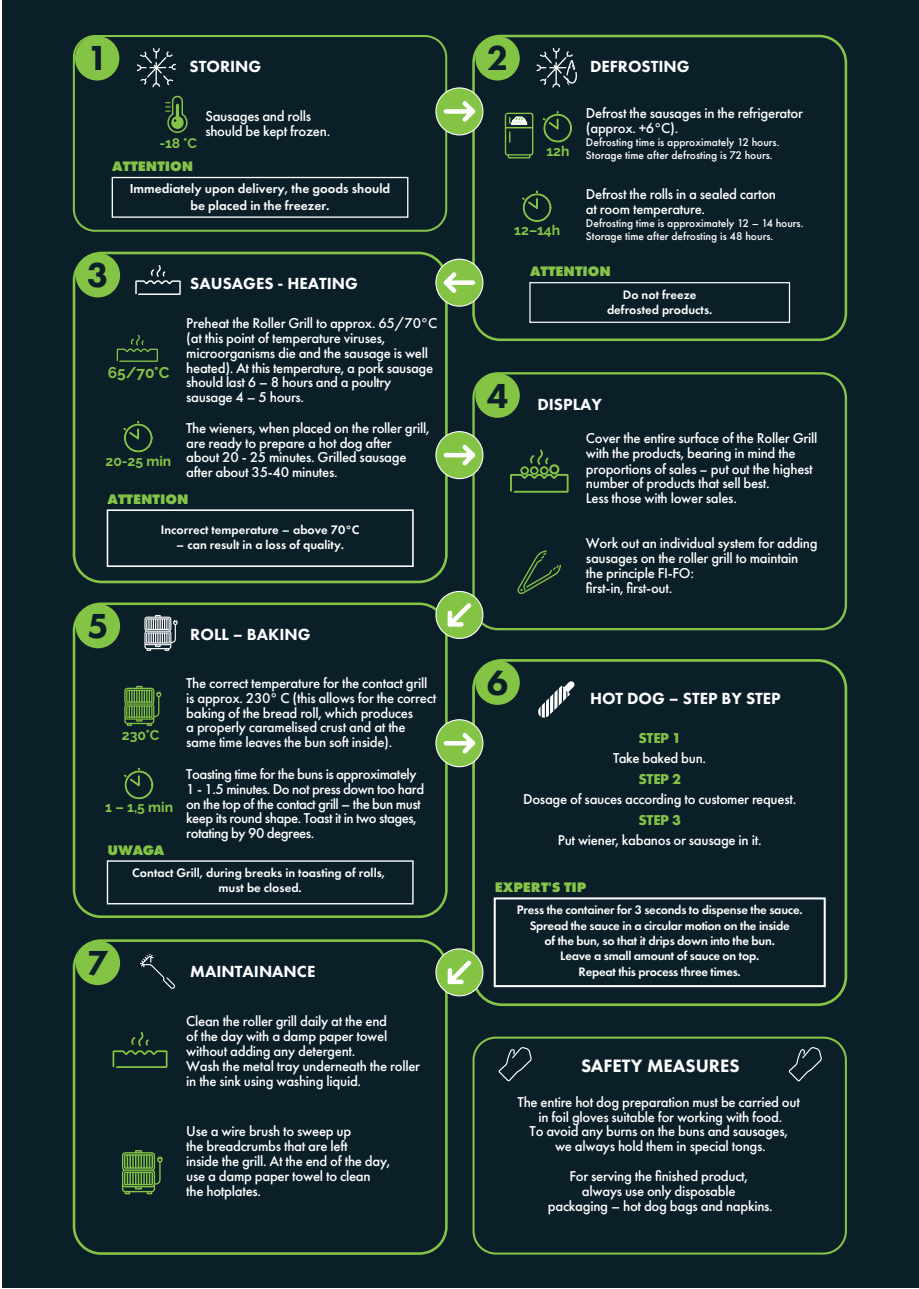
<style>
.page{position:relative;width:919px;height:1289px;background:#fff}
.page>*{position:absolute;margin:0;border:0;box-sizing:border-box;transform-origin:0 0}
.t1{font:800 36px "Futura PT";color:#0b1f29}
.t2{font:800 18.6px "Futura PT";color:#fff}
.t3{font:800 16.65px "Futura PT";color:#fff}
.t4{font:700 15.6px "Raleway";color:#84c445}
.t5{font:500 14.85px/14.9px "Futura PT";letter-spacing:-.02em;color:#fff}
.t6{font:700 14.85px "Futura PT";letter-spacing:-.02em;color:#84c445}
.t7{font:800 14.25px "Futura PT";color:#84c446}
.t8{font:800 14.25px "Futura PT";letter-spacing:-.03em;color:#84c445}
.t9{font:700 13.95px "Raleway";color:#84c445}
.t10{font:700 13.8px "Raleway";color:#84c445}
.t11{font:600 13.5px/16.2px "Futura PT";color:#fff;text-align:center}
.t12{font:600 12.75px/15.3px "Futura PT";letter-spacing:-.02em;color:#fff;text-align:center}
.t13{font:600 12.75px/15.3px "Futura PT";color:#fff;text-align:center}
.t14{font:500 11.55px/12.9px "Futura PT";color:#fff}
.s1{font-weight:600;font-size:12.75px}
</style>
<div class="page">
<div style="left:2px;top:0;width:916px;height:1287px;background:#0b1f29"></div>
<div style="left:472px;top:1036px;width:374px;height:218px;border:2px solid #84c446;border-radius:22px"></div>
<svg style="left:498px;top:1047px;width:34px;height:34px"></svg>
<svg style="left:788px;top:1047px;width:33px;height:34px"></svg>
<div style="left:73px;top:939px;width:374px;height:315px;border:3px solid #84c446;border-radius:27px"></div>
<div style="left:76px;top:940px;width:44px;height:45px;background:#84c445;border-radius:50%"></div>
<svg style="left:140px;top:953px;width:35px;height:35px"></svg>
<svg style="left:112px;top:1032px;width:55px;height:35px"></svg>
<svg style="left:122px;top:1150px;width:41px;height:44px"></svg>
<div style="left:472px;top:659px;width:375px;height:347px;border:3px solid #84c446;border-radius:28px"></div>
<div style="left:475px;top:660px;width:44px;height:45px;background:#84c445;border-radius:50%"></div>
<svg style="left:538px;top:681px;width:36px;height:36px"></svg>
<div style="left:493px;top:897px;width:332px;height:90px;border:2px solid #fff"></div>
<div style="left:73px;top:602px;width:374px;height:316px;border:3px solid #84c446;border-radius:27px"></div>
<div style="left:76px;top:604px;width:44px;height:44px;background:#84c445;border-radius:50%"></div>
<div style="left:107px;top:860px;width:306px;height:44px;border:1px solid #fff"></div>
<svg style="left:144px;top:615px;width:33px;height:36px"></svg>
<svg style="left:124px;top:686px;width:37px;height:40px"></svg>
<svg style="left:124px;top:768px;width:29px;height:32px"></svg>
<div style="left:472px;top:372px;width:375px;height:258px;border:2px solid #84c446;border-radius:24px"></div>
<div style="left:475px;top:373px;width:44px;height:45px;background:#84c445;border-radius:50%"></div>
<svg style="left:510px;top:449px;width:58px;height:43px"></svg>
<svg style="left:517px;top:550px;width:44px;height:44px"></svg>
<div style="left:73px;top:252px;width:374px;height:331px;border:3px solid #84c446;border-radius:28px"></div>
<div style="left:76px;top:253px;width:44px;height:44px;background:#84c445;border-radius:50%"></div>
<div style="left:107px;top:509px;width:306px;height:58px;border:2px solid #fff"></div>
<svg style="left:135px;top:265px;width:46px;height:30px"></svg>
<svg style="left:117px;top:335px;width:41px;height:27px"></svg>
<svg style="left:123px;top:421px;width:29px;height:32px"></svg>
<div style="left:472px;top:35px;width:375px;height:306px;border:3px solid #84c446;border-radius:27px"></div>
<div style="left:475px;top:36px;width:44px;height:44px;background:#84c445;border-radius:50%"></div>
<svg style="left:504px;top:48px;width:73px;height:111px"></svg>
<svg style="left:522px;top:191px;width:29px;height:31px"></svg>
<div style="left:529px;top:282px;width:261px;height:41px;border:1px solid #fff"></div>
<div style="left:73px;top:35px;width:374px;height:197px;border:2px solid #84c446;border-radius:21px"></div>
<div style="left:75px;top:36px;width:44px;height:44px;background:#84c445;border-radius:50%"></div>
<svg style="left:165px;top:95px;width:22px;height:38px"></svg>
<svg style="left:136px;top:48px;width:40px;height:39px"></svg>
<div style="left:112px;top:177px;width:296px;height:41px;border:1px solid #fff"></div>
<svg style="left:435px;top:87px;width:48px;height:48px"></svg>
<div style="left:443px;top:109px;width:32px;height:5px;border:3px solid #fff"></div>
<svg style="left:445px;top:98px;width:33px;height:27px"></svg>
<svg style="left:435px;top:259px;width:48px;height:48px"></svg>
<div style="left:443px;top:280px;width:32px;height:5px;border:3px solid #fff"></div>
<svg style="left:440px;top:269px;width:33px;height:27px"></svg>
<div style="left:435px;top:431px;width:48px;height:48px;background:#84c445;border:1px solid #fff;border-radius:50%"></div>
<div style="left:443px;top:453px;width:32px;height:4px;border:3px solid #fff"></div>
<svg style="left:459px;top:442px;width:19px;height:26px"></svg>
<div style="left:435px;top:719px;width:48px;height:48px;background:#84c445;border:1px solid #fff;border-radius:50%"></div>
<div style="left:443px;top:741px;width:32px;height:4px;border:3px solid #fff"></div>
<svg style="left:459px;top:730px;width:19px;height:26px"></svg>
<svg style="left:433px;top:587px;width:53px;height:55px"></svg>
<svg style="left:433px;top:945px;width:53px;height:54px"></svg>
<h1 class="t1" style="left:87px;top:36px;width:23px">1</h1>
<p class="t3" style="left:189px;top:56px;width:73px">STORING</p>
<p class="t10" style="left:159px;top:135px;width:39px">-18 °C</p>
<p class="t7" style="left:112px;top:157px;width:82px">ATTENTION</p>
<p class="t5" style="left:205px;top:109px;width:126px">Sausages and rolls should be kept frozen.</p>
<p class="t11" style="left:130px;top:180px;width:262px">Immediately upon delivery, the goods should be placed in the freezer.</p>
<h1 class="t1" style="left:87px;top:253px;width:23px">3</h1>
<p class="t4" style="left:108px;top:363px;width:63px">65/70°C</p>
<p class="t9" style="left:106px;top:452px;width:67px">20-25 min</p>
<p class="t3" style="left:190px;top:273px;width:169px">SAUSAGES - HEATING</p>
<p class="t5" style="left:186px;top:316px;width:252px">Preheat the Roller Grill to approx. 65/70°C (at this point of temperature viruses, microorganisms die and the sausage is well heated). At this temperature, a pork sausage should last 6 – 8 hours and a poultry sausage 4 – 5 hours.</p>
<p class="t5" style="left:186px;top:420px;width:245px">The wieners, when placed on the roller grill, are ready to prepare a hot dog after<br>about 20 - 25 minutes. Grilled sausage after about 35-40 minutes.</p>
<p class="t7" style="left:107px;top:490px;width:82px">ATTENTION</p>
<h1 class="t1" style="left:87px;top:603px;width:23px">5</h1>
<p class="t13" style="left:161px;top:521px;width:200px">Incorrect temperature – above 70°C</p>
<p class="t13" style="left:176px;top:537px;width:169px">– can result in a loss of quality.</p>
<p class="t3" style="left:190px;top:624px;width:122px">ROLL – BAKING</p>
<p class="t9" style="left:122px;top:727px;width:39px">230°C</p>
<p class="t9" style="left:105px;top:799px;width:69px">1 – 1,5 min</p>
<p class="t8" style="left:107px;top:841px;width:58px">UWAGA</p>
<p class="t5" style="left:186px;top:675px;width:251px">The correct temperature for the contact grill is approx. 230° C (this allows for the correct baking of the bread roll, which produces<br>a properly caramelised crust and at the same time leaves the bun soft inside).</p>
<p class="t5" style="left:186px;top:766px;width:239px">Toasting time for the buns is approximately 1 - 1.5 minutes. Do not press down too hard on the top of the contact grill – the bun must keep its round shape. Toast it in two stages, rotating by 90 degrees.</p>
<h1 class="t1" style="left:87px;top:940px;width:23px">7</h1>
<p class="t13" style="left:132px;top:864px;width:254px">Contact Grill, during breaks in toasting of rolls, must be closed.</p>
<p class="t3" style="left:190px;top:961px;width:127px">MAINTAINANCE</p>
<p class="t5" style="left:186px;top:1014px;width:235px">Clean the roller grill daily at the end<br>of the day with a damp paper towel without adding any detergent.<br>Wash the metal tray underneath the roller in the sink using washing liquid.</p>
<p class="t5" style="left:186px;top:1123px;width:206px">Use a wire brush to sweep up<br>the breadcrumbs that are left<br>inside the grill. At the end of the day, use a damp paper towel to clean the hotplates.</p>
<h1 class="t1" style="left:486px;top:36px;width:23px">2</h1>
<p class="t3" style="left:590px;top:56px;width:101px">DEFROSTING</p>
<p class="t9" style="left:546px;top:143px;width:25px">12h</p>
<p class="t9" style="left:514px;top:222px;width:47px">12–14h</p>
<p class="t5" style="left:586px;top:106px;width:218px">Defrost the sausages in the refrigerator (approx. +6°C).</p>
<p class="t14" style="left:586px;top:136px;width:195px">Defrosting time is approximately 12 hours.<br>Storage time after defrosting is 72 hours.</p>
<p class="t5" style="left:586px;top:187px;width:192px">Defrost the rolls in a sealed carton at room temperature.</p>
<p class="t14" style="left:586px;top:216px;width:219px">Defrosting time is approximately 12 – 14 hours.<br>Storage time after defrosting is 48 hours.</p>
<p class="t7" style="left:530px;top:263px;width:82px">ATTENTION</p>
<p class="t13" style="left:607px;top:286px;width:107px">Do not freeze defrosted products.</p>
<h1 class="t1" style="left:486px;top:373px;width:23px">4</h1>
<p class="t3" style="left:537px;top:394px;width:66px">DISPLAY</p>
<p class="t5" style="left:586px;top:431px;width:233px">Cover the entire surface of the Roller Grill with the products, bearing in mind the proportions of sales <span class="s1">–</span> put out the highest number of products that sell best.<br>Less those with lower sales.</p>
<p class="t5" style="left:586px;top:536px;width:233px">Work out an individual system for adding sausages on the roller grill to maintain the principle FI-FO:<br>first-in, first-out.</p>
<h1 class="t1" style="left:486px;top:660px;width:23px">6</h1>
<p class="t3" style="left:590px;top:688px;width:192px">HOT DOG – STEP BY STEP</p>
<p class="t6" style="left:638px;top:728px;width:44px">STEP 1</p>
<p class="t5" style="left:613px;top:751px;width:94px">Take baked bun.</p>
<p class="t6" style="left:638px;top:769px;width:44px">STEP 2</p>
<p class="t5" style="left:523px;top:792px;width:274px">Dosage of sauces according to customer request.</p>
<p class="t6" style="left:638px;top:810px;width:44px">STEP 3</p>
<p class="t5" style="left:558px;top:832px;width:205px">Put wiener, kabanos or sausage in it.</p>
<p class="t7" style="left:494px;top:878px;width:93px">EXPERT'S TIP</p>
<p class="t12" style="left:517px;top:902px;width:287px">Press the container for 3 seconds to dispense the sauce.<br>Spread the sauce in a circular motion on the inside<br>of the bun, so that it drips down into the bun.<br>Leave a small amount of sauce on top.<br>Repeat this process three times.</p>
<p class="t2" style="left:581px;top:1053px;width:160px">SAFETY MEASURES</p>
<p class="t5" style="left:517px;top:1094px;width:284px;text-align:center">The entire hot dog preparation must be carried out in foil gloves suitable for working with food.<br>To avoid any burns on the buns and sausages,<br>we always hold them in special tongs.</p>
<p class="t5" style="left:548px;top:1168px;width:226px;text-align:center">For serving the finished product,<br>always use only disposable<br>packaging – hot dog bags and napkins.</p>
</div>
